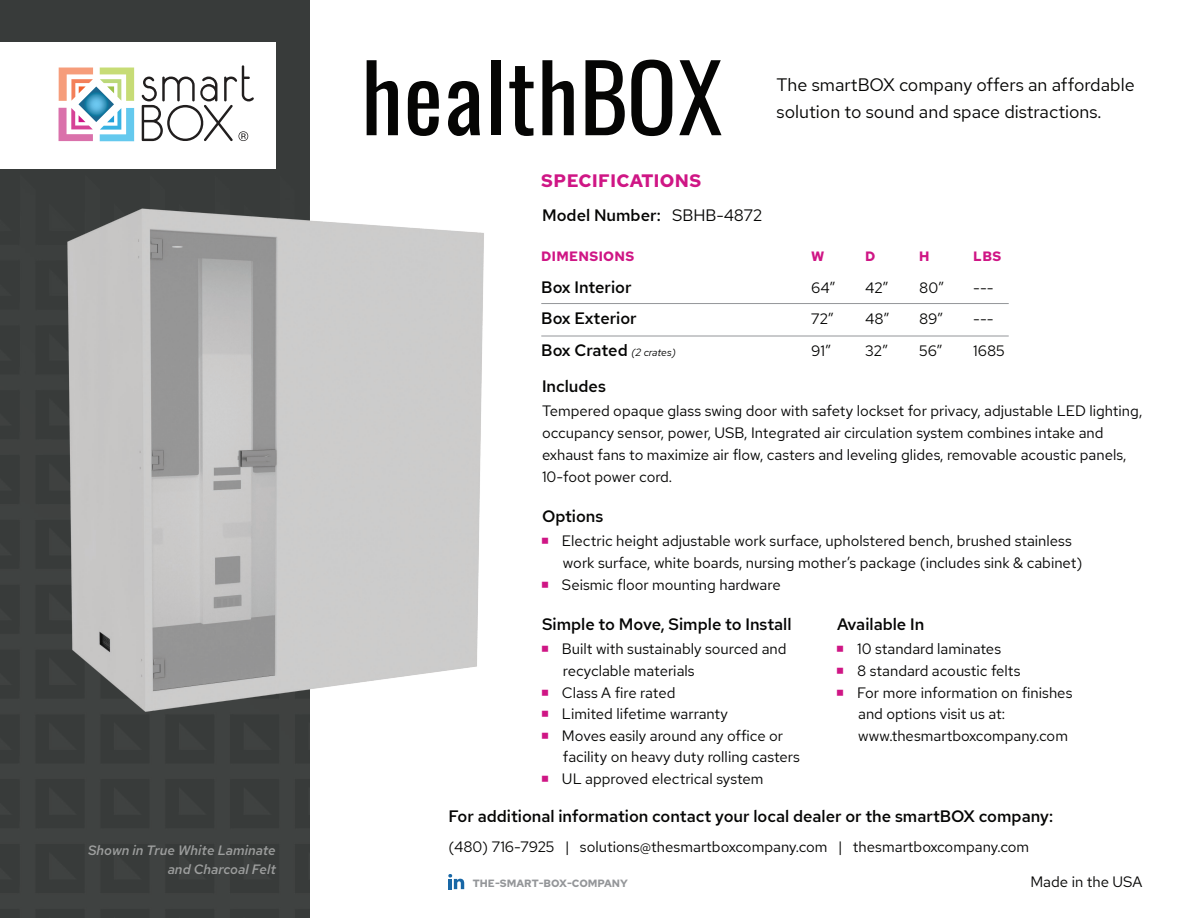
<style>
.page{position:relative;width:1188px;height:918px;background:#fff}
.page>*{position:absolute;margin:0;border:0;box-sizing:border-box;transform-origin:0 0}
.t1{font:92.55px "Oswald";letter-spacing:.015em;color:#050504}
.t2{font:18px "Red Hat Text";color:#050504}
.t3{font:700 18px "Red Hat Text";letter-spacing:.025em;color:#cf1685}
.t4{font:500 16.5px "Red Hat Text";color:#050504}
.t5{font:15px/21.8px "Red Hat Text";color:#050504}
.t6{font:italic 500 13.5px/19.5px "Red Hat Text";color:#fff;text-align:right}
.t7{font:700 13.5px "Red Hat Text";letter-spacing:.025em;color:#cf1685}
.t8{font:700 10.5px "Red Hat Text";color:#949699}
.s1{font-weight:400}
.s2{font-weight:400;font-style:italic;font-size:10.5px}
</style>
<div class="page">
<img style="left:0;top:0;width:918px;height:918px">
<div style="left:0;top:42px;width:276px;height:127px;background:#fff"></div>
<svg style="left:142px;top:65px;width:112px;height:77px"></svg>
<svg style="left:100px;top:68px;width:34px;height:33px"></svg>
<img style="left:78px;top:87px;width:36px;height:35px">
<svg style="left:59px;top:68px;width:34px;height:33px"></svg>
<svg style="left:59px;top:108px;width:34px;height:33px"></svg>
<svg style="left:100px;top:108px;width:34px;height:33px"></svg>
<hr style="left:541px;top:336px;width:468px;height:1px;background:#949699">
<hr style="left:541px;top:303px;width:468px;height:1px;background:#949699">
<svg style="left:448px;top:874px;width:16px;height:15px"></svg>
<img style="left:0;top:203px;width:700px;height:512px">
<svg style="left:542px;top:538px;width:6px;height:6px"></svg>
<svg style="left:542px;top:581px;width:6px;height:6px"></svg>
<svg style="left:542px;top:646px;width:6px;height:6px"></svg>
<svg style="left:542px;top:689px;width:6px;height:6px"></svg>
<svg style="left:542px;top:711px;width:6px;height:6px"></svg>
<svg style="left:542px;top:733px;width:6px;height:6px"></svg>
<svg style="left:542px;top:776px;width:6px;height:6px"></svg>
<svg style="left:837px;top:646px;width:6px;height:6px"></svg>
<svg style="left:837px;top:668px;width:6px;height:6px"></svg>
<svg style="left:837px;top:689px;width:6px;height:6px"></svg>
<p class="t6" style="left:88px;top:840px;width:189px">Shown in True White Laminate and Charcoal Felt</p>
<h1 class="t1" style="left:361px;top:15px;width:363px">healthBOX</h1>
<p class="t3" style="left:541px;top:168px;width:162px">SPECIFICATIONS</p>
<p class="t4" style="left:542px;top:205px;width:222px">Model Number: <span class="s1">SBHB-4872</span></p>
<p class="t2" style="left:776px;top:73px;width:360px">The smartBOX company offers an affordable</p>
<p class="t2" style="left:776px;top:100px;width:326px">solution to sound and space distractions.</p>
<p class="t7" style="left:541px;top:248px;width:95px">DIMENSIONS</p>
<p class="t7" style="left:811px;top:248px;width:15px">W</p>
<p class="t7" style="left:865px;top:248px;width:12px">D</p>
<p class="t7" style="left:919px;top:248px;width:12px">H</p>
<p class="t7" style="left:973px;top:248px;width:30px">LBS</p>
<p class="t4" style="left:541px;top:276px;width:92px">Box Interior</p>
<p class="t5" style="left:811px;top:277px;width:25px">64”</p>
<p class="t5" style="left:865px;top:277px;width:25px">42”</p>
<p class="t5" style="left:919px;top:277px;width:26px">80”</p>
<p class="t5" style="left:973px;top:277px;width:22px">---</p>
<p class="t4" style="left:541px;top:308px;width:97px">Box Exterior</p>
<p class="t5" style="left:811px;top:308px;width:24px">72”</p>
<p class="t5" style="left:865px;top:308px;width:25px">48”</p>
<p class="t5" style="left:919px;top:308px;width:25px">89”</p>
<p class="t5" style="left:973px;top:308px;width:22px">---</p>
<p class="t4" style="left:541px;top:339px;width:136px">Box Crated <span class="s2">(2 crates)</span></p>
<p class="t5" style="left:811px;top:340px;width:21px">91”</p>
<p class="t5" style="left:865px;top:340px;width:24px">32”</p>
<p class="t5" style="left:919px;top:340px;width:24px">56”</p>
<p class="t5" style="left:973px;top:340px;width:33px">1685</p>
<p class="t4" style="left:542px;top:376px;width:66px">Includes</p>
<p class="t5" style="left:542px;top:400px;width:602px">Tempered opaque glass swing door with safety lockset for privacy, adjustable LED lighting, occupancy sensor, power, USB, Integrated air circulation system combines intake and exhaust fans to maximize air flow, casters and leveling glides, removable acoustic panels, 10-foot power cord.</p>
<p class="t4" style="left:542px;top:506px;width:63px">Options</p>
<p class="t5" style="left:562px;top:530px;width:522px">Electric height adjustable work surface, upholstered bench, brushed stainless work surface, white boards, nursing mother’s package (includes sink &amp; cabinet)<br>Seismic floor mounting hardware</p>
<p class="t4" style="left:542px;top:614px;width:251px">Simple to Move, Simple to Install</p>
<p class="t5" style="left:562px;top:638px;width:239px">Built with sustainably sourced and recyclable materials<br>Class A fire rated<br>Limited lifetime warranty<br>Moves easily around any office or facility on heavy duty rolling casters<br>UL approved electrical system</p>
<p class="t4" style="left:837px;top:614px;width:89px">Available In</p>
<p class="t5" style="left:857px;top:638px;width:217px">10 standard laminates<br>8 standard acoustic felts<br>For more information on finishes and options visit us at: www.thesmartboxcompany.com</p>
<p class="t4" style="left:448px;top:806px;width:606px">For additional information contact your local dealer or the smartBOX company:</p>
<p class="t5" style="left:448px;top:836px;width:582px">(480) 716-7925 | solutions@thesmartboxcompany.com | thesmartboxcompany.com</p>
<p class="t8" style="left:473px;top:876px;width:156px">THE-SMART-BOX-COMPANY</p>
<p class="t5" style="left:1030px;top:870px;width:113px">Made in the USA</p>
</div>
